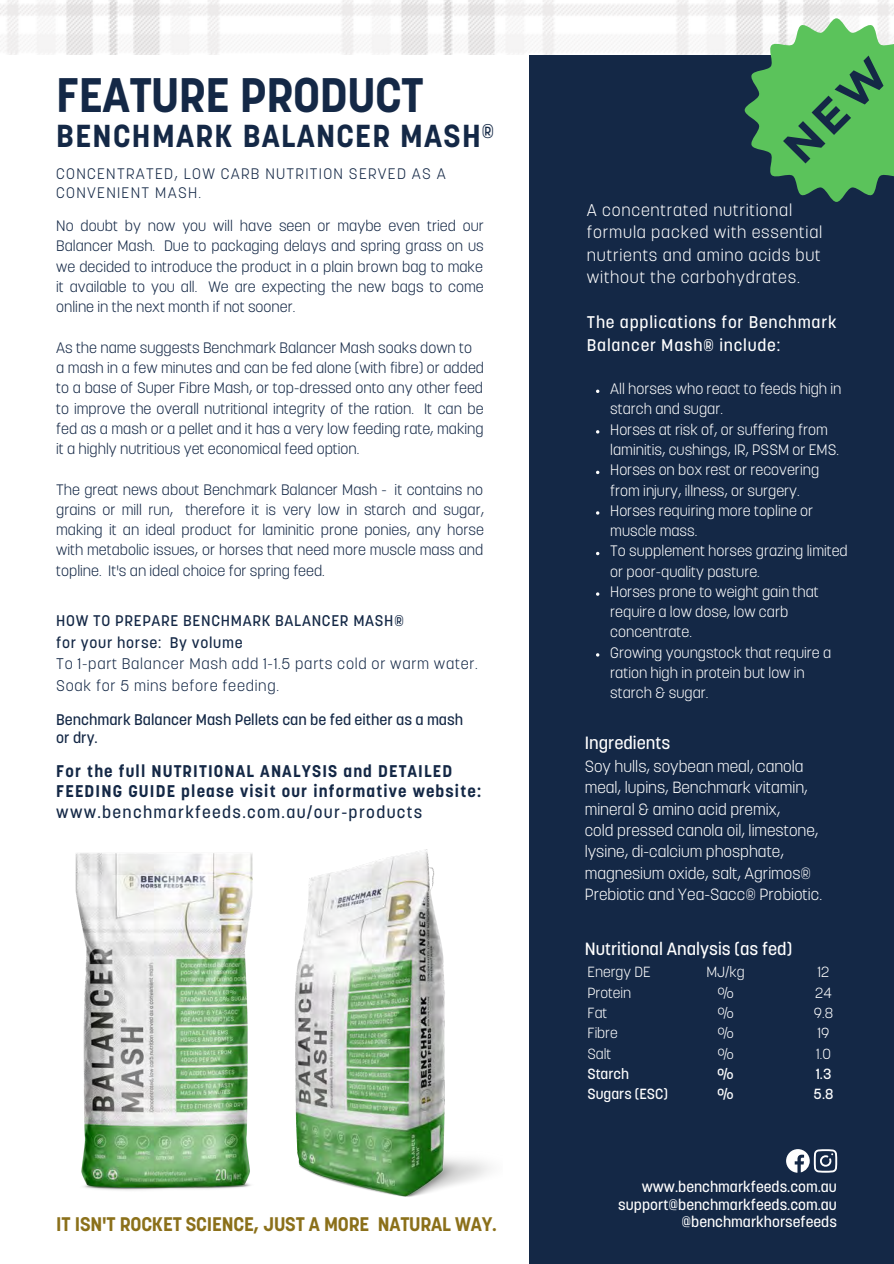
<style>
.page{position:relative;width:894px;height:1264px;background:#fff}
.page>*{position:absolute;margin:0;border:0;box-sizing:border-box;transform-origin:0 0}
.t1{font:700 48px "Korolev";letter-spacing:-.01em;color:#142846}
.t2{font:700 31.5px "Korolev";letter-spacing:.04em;color:#142846}
.t3{font:500 19.65px "Korolev";color:#142846}
.t4{font:700 19.5px "Korolev";letter-spacing:-.01em;color:#8b701a}
.t5{font:500 17.55px "Korolev";color:#fff}
.t6{font:500 17.55px "Korolev";color:#fefefe}
.t7{font:300 16.8px/22.5px "Korolev";letter-spacing:.045em;color:#fff}
.t8{font:700 16.8px/20.2px "Korolev";letter-spacing:.07em;color:#142846}
.t9{font:500 16.8px/22.5px "Korolev";letter-spacing:.045em;color:#fff}
.t10{font:500 16.8px "Korolev";letter-spacing:.075em;color:#142846}
.t11{font:300 16.05px/21.5px "Korolev";color:#fefefe}
.t12{font:300 15.3px "Korolev";letter-spacing:.045em;color:#142846}
.t13{font:500 15.3px "Korolev";letter-spacing:.045em;color:#142846}
.t14{font:500 15.3px "Korolev";color:#142846}
.t15{font:300 15.15px/19.2px "Korolev";letter-spacing:.085em;color:#142846}
.t16{font:300 15px/20.2px "Korolev";color:#142846;text-align:justify}
.t17{font:300 15px/20.2px "Korolev";color:#fff}
.t18{font:500 15px "Korolev";color:#fff}
.t19{font:300 14.55px "Korolev";color:#fefefe}
.t20{font:500 14.55px "Korolev";color:#fefefe}
</style>
<div class="page">
<div style="left:529px;top:0;width:364px;height:1263px;background:#142846"></div>
<svg style="left:786px;top:1149px;width:51px;height:23px"></svg>
<img style="left:0;top:0;width:893px;height:54px">
<img style="left:75px;top:853px;width:178px;height:338px">
<img style="left:294px;top:849px;width:196px;height:348px">
<svg style="left:744px;top:18px;width:149px;height:184px"></svg>
<svg style="left:596px;top:389px;width:3px;height:4px"></svg>
<p class="t1" style="left:56px;top:65px;width:368px">FEATURE PRODUCT</p>
<p class="t2" style="left:56px;top:116px;width:426px">BENCHMARK BALANCER MASH</p>
<p class="t3" style="left:481px;top:118px;width:14px">®</p>
<p class="t15" style="left:56px;top:164px;width:391px">CONCENTRATED, LOW CARB NUTRITION SERVED AS A<br>CONVENIENT MASH.</p>
<p class="t16" style="left:56px;top:216px;width:429px">No doubt by now you will have seen or maybe even tried our Balancer Mash. Due to packaging delays and spring grass on us we decided to introduce the product in a plain brown bag to make it available to you all. We are expecting the new bags to come online in the next month if not sooner.</p>
<p class="t16" style="left:56px;top:337px;width:417px">As the name suggests Benchmark Balancer Mash soaks down to</p>
<p class="t16" style="left:56px;top:357px;width:429px">a mash in a few minutes and can be fed alone (with fibre) or added to a base of Super Fibre Mash, or top-dressed onto any other feed to improve the overall nutritional integrity of the ration. It can be fed as a mash or a pellet and it has a very low feeding rate, making it a highly nutritious yet economical feed option.</p>
<p class="t16" style="left:56px;top:479px;width:429px">The great news about Benchmark Balancer Mash - it contains no grains or mill run, therefore it is very low in starch and sugar, making it an ideal product for laminitic prone ponies, any horse with metabolic issues, or horses that need more muscle mass and topline. It's an ideal choice for spring feed.</p>
<p class="t13" style="left:56px;top:611px;width:349px">HOW TO PREPARE BENCHMARK BALANCER MASH®</p>
<p class="t13" style="left:56px;top:632px;width:188px">for your horse: By volume</p>
<p class="t12" style="left:56px;top:654px;width:423px">To 1-part Balancer Mash add 1-1.5 parts cold or warm water.</p>
<p class="t12" style="left:56px;top:675px;width:224px">Soak for 5 mins before feeding.</p>
<p class="t14" style="left:56px;top:709px;width:408px">Benchmark Balancer Mash Pellets can be fed either as a mash</p>
<p class="t13" style="left:56px;top:727px;width:43px">or dry.</p>
<p class="t8" style="left:56px;top:761px;width:426px">For the full NUTRITIONAL ANALYSIS and DETAILED<br>FEEDING GUIDE please visit our informative website:</p>
<p class="t10" style="left:56px;top:801px;width:367px">www.benchmarkfeeds.com.au/our-products</p>
<p class="t7" style="left:586px;top:198px;width:237px">A concentrated nutritional formula packed with essential nutrients and amino acids but without the carbohydrates.</p>
<p class="t9" style="left:586px;top:311px;width:251px">The applications for Benchmark<br>Balancer Mash® include:</p>
<p class="t17" style="left:610px;top:379px;width:233px">All horses who react to feeds high in starch and sugar.</p>
<p class="t17" style="left:610px;top:419px;width:230px">Horses at risk of, or suffering from laminitis, cushings, IR, PSSM or EMS.</p>
<p class="t17" style="left:610px;top:460px;width:210px">Horses on box rest or recovering from injury, illness, or surgery.</p>
<p class="t17" style="left:610px;top:500px;width:204px">Horses requiring more topline or muscle mass.</p>
<p class="t17" style="left:610px;top:541px;width:239px">To supplement horses grazing limited or poor-quality pasture.</p>
<p class="t17" style="left:610px;top:581px;width:210px">Horses prone to weight gain that require a low dose, low carb concentrate.</p>
<p class="t17" style="left:610px;top:642px;width:222px">Growing youngstock that require a ration high in protein but low in starch &amp; sugar.</p>
<p class="t6" style="left:584px;top:732px;width:87px">Ingredients</p>
<p class="t11" style="left:584px;top:755px;width:224px">Soy hulls, soybean meal, canola meal, lupins, Benchmark vitamin, mineral &amp; amino acid premix,</p>
<p class="t11" style="left:584px;top:819px;width:239px">cold pressed canola oil, limestone, lysine, di-calcium phosphate, magnesium oxide, salt, Agrimos® Prebiotic and Yea-Sacc® Probiotic.</p>
<p class="t5" style="left:584px;top:937px;width:209px">Nutritional Analysis (as fed)</p>
<p class="t19" style="left:587px;top:963px;width:65px">Energy DE</p>
<p class="t19" style="left:587px;top:983px;width:45px">Protein</p>
<p class="t19" style="left:587px;top:1003px;width:21px">Fat</p>
<p class="t19" style="left:587px;top:1023px;width:32px">Fibre</p>
<p class="t19" style="left:587px;top:1044px;width:25px">Salt</p>
<p class="t20" style="left:587px;top:1064px;width:43px">Starch</p>
<p class="t20" style="left:587px;top:1084px;width:82px">Sugars (ESC)</p>
<p class="t19" style="left:706px;top:963px;width:40px">MJ/kg</p>
<p class="t19" style="left:717px;top:983px;width:18px">%</p>
<p class="t19" style="left:717px;top:1003px;width:18px">%</p>
<p class="t19" style="left:717px;top:1023px;width:18px">%</p>
<p class="t19" style="left:717px;top:1044px;width:18px">%</p>
<p class="t20" style="left:717px;top:1064px;width:18px">%</p>
<p class="t20" style="left:717px;top:1084px;width:18px">%</p>
<p class="t19" style="left:817px;top:963px;width:13px">12</p>
<p class="t19" style="left:814px;top:983px;width:18px">24</p>
<p class="t19" style="left:813px;top:1003px;width:21px">9.8</p>
<p class="t19" style="left:817px;top:1023px;width:13px">19</p>
<p class="t19" style="left:815px;top:1044px;width:16px">1.0</p>
<p class="t20" style="left:815px;top:1064px;width:17px">1.3</p>
<p class="t20" style="left:813px;top:1084px;width:21px">5.8</p>
<p class="t18" style="left:641px;top:1176px;width:197px">www.benchmarkfeeds.com.au</p>
<p class="t18" style="left:618px;top:1194px;width:220px">support@benchmarkfeeds.com.au</p>
<p class="t4" style="left:56px;top:1211px;width:442px">IT ISN'T ROCKET SCIENCE, JUST A MORE NATURAL WAY.</p>
<p class="t18" style="left:681px;top:1212px;width:157px">@benchmarkhorsefeeds</p>
</div>
